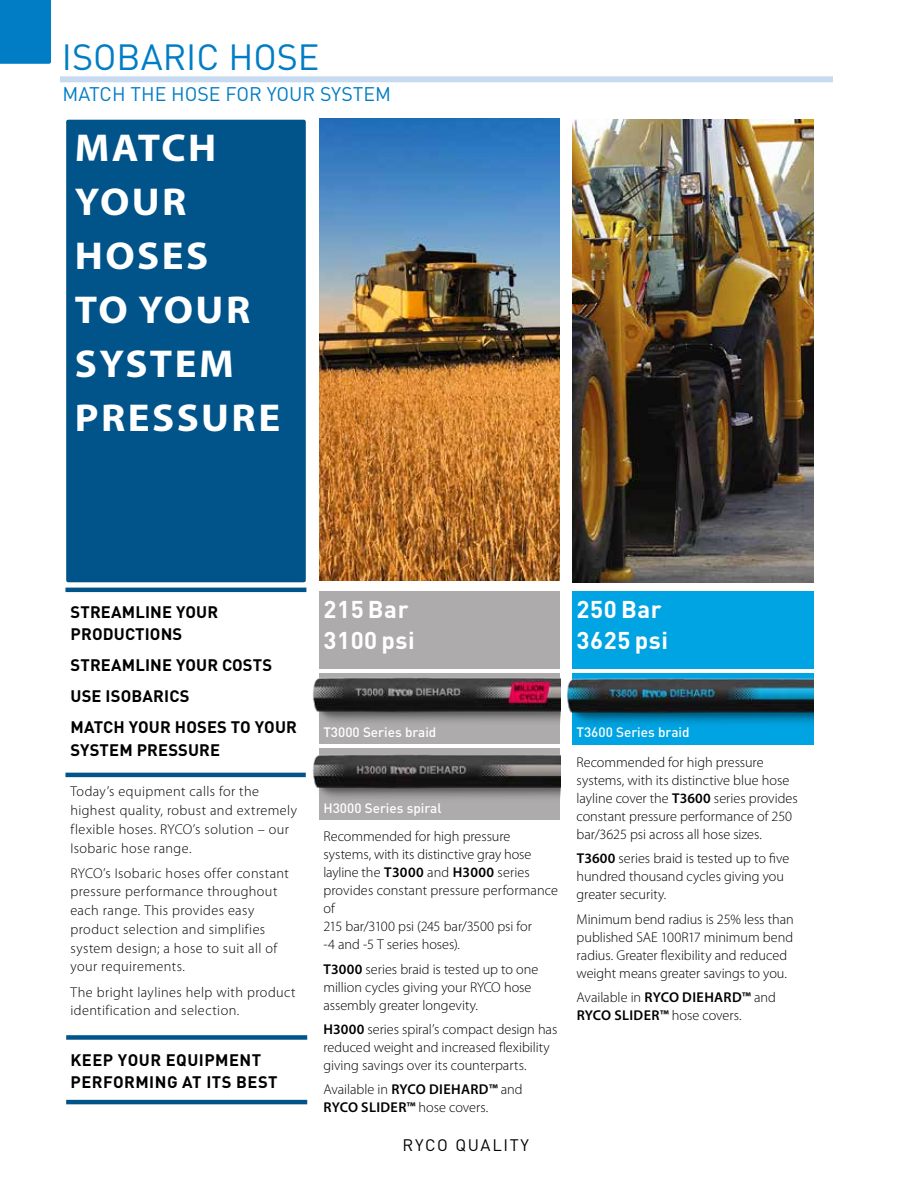
<style>
.page{position:relative;width:918px;height:1188px;background:#fff}
.page>*{position:absolute;margin:0;border:0;box-sizing:border-box;transform-origin:0 0}
.t1{font:700 39px/54px "Myriad Pro";letter-spacing:.06em;color:#fff;scale:1.05 1}
.t2{font:36px "DIN Pro";color:#007dc5}
.t3{font:700 24px/31.3px "DIN Pro";letter-spacing:.025em;color:#fff}
.t4{font:19.5px "DIN Pro";color:#007dc5}
.t5{font:700 16.5px/31px "DIN Pro";letter-spacing:.01em;color:#000}
.t6{font:700 16.5px/22.5px "DIN Pro";letter-spacing:.03em;color:#000}
.t7{font:16.5px "DIN Pro";letter-spacing:.1em;color:#000}
.t8{font:300 14.25px/18px "Myriad Pro";letter-spacing:.005em;color:#000}
.t9{font:300 14.25px/18.8px "Myriad Pro";letter-spacing:.03em;color:#000}
.t10{font:500 13.5px "DIN Pro";color:#fff}
.s1{font-weight:600}
</style>
<div class="page">
<div style="left:60px;top:76px;width:773px;height:6px;background:#c7daf0"></div>
<div style="left:0;top:0;width:51px;height:64px;background:#007dc5"></div>
<hr style="left:65px;top:588px;width:241px;height:4px;background:#00548a">
<hr style="left:65px;top:773px;width:241px;height:4px;background:#00548a">
<img style="left:319px;top:118px;width:241px;height:463px">
<div style="left:66px;top:120px;width:240px;height:462px;background:#00548a;border-radius:2px"></div>
<div style="left:319px;top:749px;width:241px;height:71px;background:#adabab"></div>
<img style="left:313px;top:754px;width:248px;height:44px">
<div style="left:319px;top:673px;width:241px;height:71px;background:#adabab"></div>
<img style="left:312px;top:677px;width:249px;height:45px">
<img style="left:572px;top:120px;width:242px;height:462px">
<div style="left:319px;top:591px;width:241px;height:78px;background:#adabab"></div>
<div style="left:572px;top:591px;width:242px;height:78px;background:#00a4e3"></div>
<div style="left:572px;top:673px;width:242px;height:71px;background:#00a4e3"></div>
<img style="left:566px;top:678px;width:248px;height:46px">
<div style="left:66px;top:1035px;width:241px;height:5px;background:#00548a"></div>
<hr style="left:66px;top:1100px;width:241px;height:4px;background:#00548a">
<h2 class="t2" style="left:62px;top:32px;width:259px">ISOBARIC HOSE</h2>
<h3 class="t4" style="left:63px;top:81px;width:330px">MATCH THE HOSE FOR YOUR SYSTEM</h3>
<h1 class="t1" style="left:75px;top:119px;width:197px">MATCH<br>YOUR<br>HOSES<br>TO YOUR<br>SYSTEM<br>PRESSURE</h1>
<p class="t5" style="left:71px;top:600px;width:149px;line-height:22.5px">STREAMLINE YOUR<br>PRODUCTIONS</p>
<p class="t5" style="left:71px;top:649px;width:228px">STREAMLINE YOUR COSTS<br>USE ISOBARICS<br>MATCH YOUR HOSES TO YOUR</p>
<p class="t5" style="left:71px;top:734px;width:151px">SYSTEM PRESSURE</p>
<p class="t9" style="left:70px;top:782px;width:228px">Today’s equipment calls for the highest quality, robust and extremely flexible hoses. RYCO’s solution – our<br>Isobaric hose range.</p>
<p class="t9" style="left:70px;top:863px;width:220px">RYCO’s Isobaric hoses offer constant pressure performance throughout each range. This provides easy product selection and simplifies system design; a hose to suit all of your requirements.</p>
<p class="t9" style="left:70px;top:982px;width:227px">The bright laylines help with product identification and selection.</p>
<p class="t6" style="left:71px;top:1048px;width:209px">KEEP YOUR EQUIPMENT<br>PERFORMING AT ITS BEST</p>
<h3 class="t3" style="left:323px;top:592px;width:93px">215 Bar<br>3100 psi</h3>
<h3 class="t3" style="left:577px;top:592px;width:93px">250 Bar<br>3625 psi</h3>
<p class="t10" style="left:323px;top:723px;width:115px">T3000 Series braid</p>
<p class="t10" style="left:323px;top:799px;width:120px">H3000 Series spiral</p>
<p class="t8" style="left:323px;top:827px;width:236px">Recommended for high pressure systems, with its distinctive gray hose layline the <span class="s1">T3000</span> and <span class="s1">H3000</span> series provides constant pressure performance of<br>215 bar/3100 psi (245 bar/3500 psi for<br>-4 and -5 T series hoses).</p>
<p class="t8" style="left:323px;top:960px;width:216px"><span class="s1">T3000</span> series braid is tested up to one million cycles giving your RYCO hose assembly greater longevity.</p>
<p class="t8" style="left:323px;top:1020px;width:235px"><span class="s1">H3000</span> series spiral’s compact design has reduced weight and increased flexibility giving savings over its counterparts.</p>
<p class="t8" style="left:323px;top:1081px;width:201px">Available in <span class="s1">RYCO DIEHARD™</span> and<br><span class="s1">RYCO SLIDER™</span> hose covers.</p>
<p class="t7" style="left:403px;top:1134px;width:128px">RYCO QUALITY</p>
<p class="t10" style="left:577px;top:723px;width:115px">T3600 Series braid</p>
<p class="t8" style="left:577px;top:753px;width:223px">Recommended for high pressure systems, with its distinctive blue hose layline cover the <span class="s1">T3600</span> series provides constant pressure performance of 250 bar/3625 psi across all hose sizes.</p>
<p class="t8" style="left:577px;top:849px;width:214px"><span class="s1">T3600</span> series braid is tested up to five hundred thousand cycles giving you greater security.</p>
<p class="t8" style="left:577px;top:910px;width:219px">Minimum bend radius is 25% less than published SAE 100R17 minimum bend radius. Greater flexibility and reduced weight means greater savings to you.</p>
<p class="t8" style="left:577px;top:988px;width:201px">Available in <span class="s1">RYCO DIEHARD™</span> and<br><span class="s1">RYCO SLIDER™</span> hose covers.</p>
</div>
